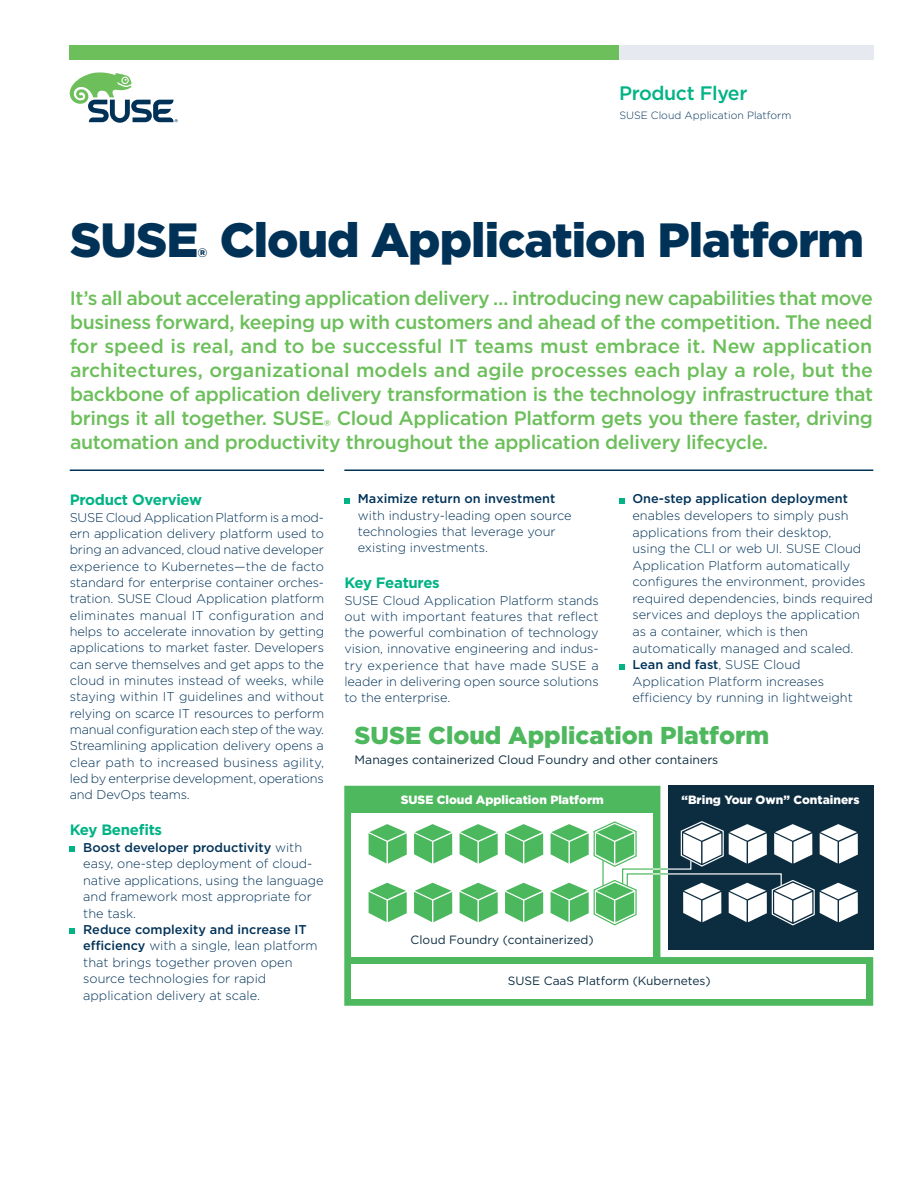
<style>
.page{position:relative;width:918px;height:1188px;background:#fff}
.page>*{position:absolute;margin:0;border:0;box-sizing:border-box;transform-origin:0 0}
.t1{font:900 48px "Gotham";letter-spacing:-.02em;color:#003258}
.t2{font:900 24.45px "Gotham";color:#4db85d}
.t3{font:500 19.5px/24px "Gotham";letter-spacing:-.02em;color:#6cbf5a;text-align:justify}
.t4{font:500 19.5px "Gotham";letter-spacing:-.02em;color:#00b385}
.t5{font:700 15px "Gotham";letter-spacing:-.02em;color:#00b385}
.t6{font:300 12.75px/16.4px "Gotham";color:#003258}
.t7{font:500 12.75px "Gotham";color:#003258}
.t8{font:12.3px "Gotham";color:#0c2c40}
.t9{font:900 12.3px "Gotham";color:#003258}
.t10{font:12px "Gotham";color:#0c2c40}
.t11{font:900 12px "Gotham";color:#fff}
.t12{font:300 10.5px "Gotham";color:#003258}
.t13{font:500 8.7px "Gotham";color:#6cbf5a}
.s1{font-weight:500}
</style>
<div class="page">
<hr style="left:70px;top:470px;width:254px;height:1px;background:#003258">
<hr style="left:344px;top:470px;width:529px;height:1px;background:#003258">
<svg style="left:70px;top:847px;width:5px;height:5px"></svg>
<svg style="left:70px;top:929px;width:5px;height:5px"></svg>
<svg style="left:344px;top:498px;width:5px;height:5px"></svg>
<svg style="left:619px;top:498px;width:5px;height:5px"></svg>
<svg style="left:619px;top:664px;width:5px;height:5px"></svg>
<div style="left:619px;top:45px;width:254px;height:14px;background:#e6e9ef"></div>
<div style="left:70px;top:45px;width:549px;height:14px;background:#6cbf5a"></div>
<svg style="left:69px;top:72px;width:109px;height:51px"></svg>
<svg style="left:344px;top:786px;width:529px;height:220px;background:#60bf6e"></svg>
<div style="left:668px;top:786px;width:205px;height:164px;background:#0c2c40"></div>
<div style="left:351px;top:964px;width:515px;height:35px;background:#fff"></div>
<div style="left:351px;top:813px;width:302px;height:144px;background:#fff"></div>
<svg style="left:505px;top:824px;width:38px;height:40px"></svg>
<svg style="left:505px;top:883px;width:38px;height:39px"></svg>
<svg style="left:460px;top:824px;width:38px;height:40px"></svg>
<svg style="left:460px;top:883px;width:38px;height:39px"></svg>
<svg style="left:414px;top:824px;width:38px;height:40px"></svg>
<svg style="left:414px;top:883px;width:38px;height:39px"></svg>
<svg style="left:369px;top:824px;width:38px;height:40px"></svg>
<svg style="left:369px;top:883px;width:38px;height:39px"></svg>
<svg style="left:551px;top:820px;width:307px;height:106px"></svg>
<h3 class="t4" style="left:619px;top:82px;width:130px">Product Flyer</h3>
<p class="t12" style="left:619px;top:110px;width:174px">SUSE Cloud Application Platform</p>
<h1 class="t1" style="left:70px;top:213px;width:795px">SUSE Cloud Application Platform</h1>
<p class="t9" style="left:197px;top:246px;width:12px">®</p>
<p class="t3" style="left:70px;top:286px;width:805px">It’s all about accelerating application delivery … introducing new capabilities that move business forward, keeping up with customers and ahead of the competition. The need for speed is real, and to be successful IT teams must embrace it. New application architectures, organizational models and agile processes each play a role, but the backbone of application delivery transformation is the technology infrastructure that brings it all together. SUSE</p>
<h3 class="t3" style="left:70px;top:406px;width:804px;text-indent:267px">Cloud Application Platform gets you there faster, driving automation and productivity throughout the application delivery lifecycle.</h3>
<p class="t13" style="left:324px;top:417px;width:9px">®</p>
<p class="t5" style="left:70px;top:491px;width:134px">Product Overview</p>
<p class="t6" style="left:70px;top:509px;width:256px;text-align:justify">SUSE Cloud Application Platform is a mod&shy;ern application delivery platform used to bring an advanced, cloud native developer experience to Kubernetes—the de facto standard for enterprise container orches&shy;tration. SUSE Cloud Application platform eliminates manual IT configuration and helps to accelerate innovation by getting applications to market faster. Developers can serve themselves and get apps to the cloud in minutes instead of weeks, while staying within IT guidelines and without relying on scarce IT resources to perform manual configuration each step of the way.<br>Streamlining application delivery opens a clear path to increased business agility, led by enterprise development, operations and DevOps teams.</p>
<p class="t5" style="left:70px;top:821px;width:94px">Key Benefits</p>
<p class="t6" style="left:83px;top:839px;width:242px"><span class="s1">Boost developer productivity</span> with easy, one-step deployment of cloud&shy;native applications, using the language and framework most appropriate for the task.</p>
<p class="t6" style="left:83px;top:921px;width:236px"><span class="s1">Reduce complexity and increase IT efficiency</span> with a single, lean platform that brings together proven open source technologies for rapid application delivery at scale.</p>
<p class="t7" style="left:358px;top:492px;width:199px">Maximize return on investment</p>
<p class="t6" style="left:358px;top:507px;width:215px">with industry-leading open source technologies that leverage your existing investments.</p>
<p class="t5" style="left:344px;top:574px;width:97px">Key Features</p>
<p class="t6" style="left:344px;top:592px;width:256px;text-align:justify">SUSE Cloud Application Platform stands out with important features that reflect the powerful combination of technology vision, innovative engineering and indus&shy;try experience that have made SUSE a leader in delivering open source solutions to the enterprise.</p>
<p class="t7" style="left:632px;top:492px;width:217px">One-step application deployment</p>
<p class="t6" style="left:632px;top:507px;width:242px">enables developers to simply push applications from their desktop,<br>using the CLI or web UI. SUSE Cloud Application Platform automatically configures the environment, provides required dependencies, binds required services and deploys the application as a container, which is then automatically managed and scaled.<br><span class="s1">Lean and fast</span>, SUSE Cloud Application Platform increases efficiency by running in lightweight</p>
<h2 class="t2" style="left:355px;top:722px;width:416px">SUSE Cloud Application Platform</h2>
<p class="t8" style="left:355px;top:753px;width:365px">Manages containerized Cloud Foundry and other containers</p>
<p class="t11" style="left:401px;top:793px;width:205px">SUSE Cloud Application Platform</p>
<p class="t11" style="left:682px;top:793px;width:180px">“Bring Your Own” Containers</p>
<p class="t10" style="left:411px;top:934px;width:185px">Cloud Foundry (containerized)</p>
<p class="t10" style="left:508px;top:975px;width:204px">SUSE CaaS Platform (Kubernetes)</p>
</div>
